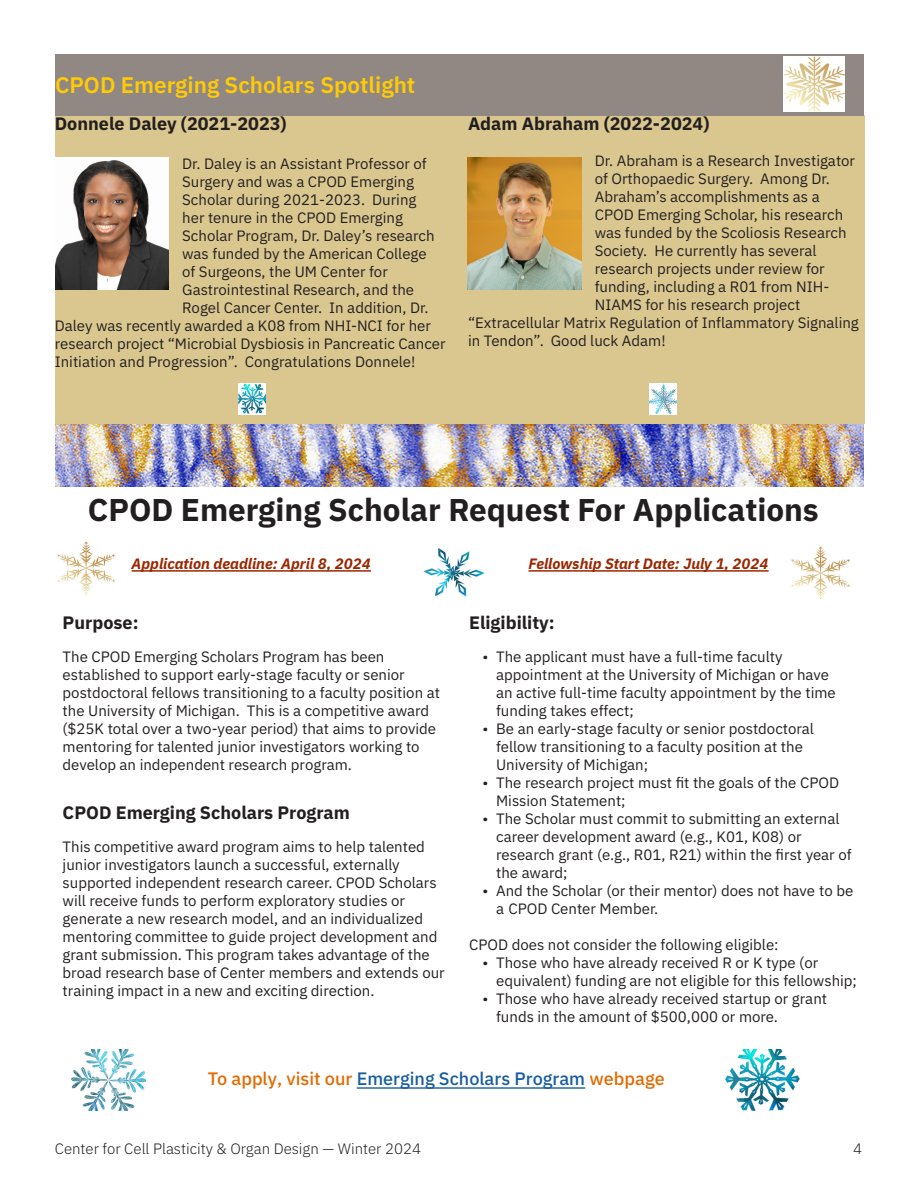
<style>
.page{position:relative;width:918px;height:1188px;background:#fff}
.page>*{position:absolute;margin:0;border:0;box-sizing:border-box;transform-origin:0 0}
.t1{font:700 31.5px "IBM Plex Sans";color:#231f20}
.t2{font:600 22.5px "IBM Plex Sans";color:#ffcb05}
.t3{font:700 18px "IBM Plex Sans";color:#231f20}
.t4{font:500 18px "IBM Plex Sans";color:#e36a00}
.t5{font:15px/18px "IBM Plex Sans";color:#231f20}
.t6{font:italic 700 15px "IBM Plex Sans";color:#9b2700}
.t7{font:300 15px "IBM Plex Sans";color:#231f20}
.s1{color:#175d9e}
</style>
<div class="page">
<img style="left:56px;top:424px;width:808px;height:62px">
<div style="left:55px;top:115px;width:810px;height:309px;background:#dac78f"></div>
<div style="left:55px;top:54px;width:809px;height:61px;background:#918883"></div>
<img style="left:55px;top:158px;width:114px;height:131px">
<img style="left:468px;top:158px;width:113px;height:131px">
<hr style="left:132px;top:570px;width:239px;height:2px;background:#9b2700">
<hr style="left:528px;top:570px;width:241px;height:2px;background:#9b2700">
<img style="left:423px;top:548px;width:62px;height:49px">
<img style="left:725px;top:1050px;width:75px;height:60px">
<img style="left:71px;top:1050px;width:75px;height:60px">
<img style="left:791px;top:546px;width:60px;height:54px">
<img style="left:56px;top:541px;width:60px;height:54px">
<img style="left:783px;top:56px;width:62px;height:56px">
<img style="left:239px;top:384px;width:27px;height:30px">
<img style="left:650px;top:384px;width:27px;height:30px">
<hr style="left:357px;top:1087px;width:228px;height:2px;background:#175d9e">
<p class="t2" style="left:55px;top:67px;width:362px">CPOD Emerging Scholars Spotlight</p>
<p class="t3" style="left:55px;top:109px;width:234px">Donnele Daley (2021-2023)</p>
<p class="t5" style="left:182px;top:153px;width:246px">Dr. Daley is an Assistant Professor of</p>
<p class="t5" style="left:182px;top:171px;width:233px">Surgery and was a CPOD Emerging</p>
<p class="t5" style="left:182px;top:189px;width:236px">Scholar during 2021-2023. During</p>
<p class="t5" style="left:182px;top:207px;width:222px">her tenure in the CPOD Emerging</p>
<p class="t5" style="left:182px;top:225px;width:254px">Scholar Program, Dr. Daley’s research</p>
<p class="t5" style="left:182px;top:243px;width:246px">was funded by the American College</p>
<p class="t5" style="left:182px;top:261px;width:207px">of Surgeons, the UM Center for</p>
<p class="t5" style="left:182px;top:279px;width:233px">Gastrointestinal Research, and the</p>
<p class="t5" style="left:182px;top:297px;width:248px">Rogel Cancer Center. In addition, Dr.</p>
<p class="t5" style="left:55px;top:315px;width:378px">Daley was recently awarded a K08 from NHI-NCI for her</p>
<p class="t5" style="left:55px;top:333px;width:392px">research project “Microbial Dysbiosis in Pancreatic Cancer</p>
<p class="t5" style="left:55px;top:351px;width:362px">Initiation and Progression”. Congratulations Donnele!</p>
<p class="t3" style="left:468px;top:109px;width:243px">Adam Abraham (2022-2024)</p>
<p class="t5" style="left:595px;top:150px;width:262px">Dr. Abraham is a Research Investigator</p>
<p class="t5" style="left:595px;top:168px;width:237px">of Orthopaedic Surgery. Among Dr.</p>
<p class="t5" style="left:595px;top:186px;width:227px">Abraham’s accomplishments as a</p>
<p class="t5" style="left:595px;top:204px;width:250px">CPOD Emerging Scholar, his research</p>
<p class="t5" style="left:595px;top:222px;width:253px">was funded by the Scoliosis Research</p>
<p class="t5" style="left:595px;top:240px;width:223px">Society. He currently has several</p>
<p class="t5" style="left:595px;top:258px;width:232px">research projects under review for</p>
<p class="t5" style="left:595px;top:276px;width:236px">funding, including a R01 from NIH-</p>
<p class="t5" style="left:595px;top:294px;width:207px">NIAMS for his research project</p>
<p class="t5" style="left:468px;top:312px;width:392px">“Extracellular Matrix Regulation of Inflammatory Signaling</p>
<p class="t5" style="left:468px;top:330px;width:199px">in Tendon”. Good luck Adam!</p>
<p class="t1" style="left:88px;top:484px;width:732px">CPOD Emerging Scholar Request For Applications</p>
<p class="t6" style="left:132px;top:552px;width:241px">Application deadline: April 8, 2024</p>
<p class="t6" style="left:528px;top:552px;width:242px">Fellowship Start Date: July 1, 2024</p>
<p class="t3" style="left:63px;top:609px;width:78px">Purpose:</p>
<p class="t5" style="left:63px;top:647px;width:379px">The CPOD Emerging Scholars Program has been established to support early-stage faculty or senior postdoctoral fellows transitioning to a faculty position at the University of Michigan. This is a competitive award ($25K total over a two-year period) that aims to provide mentoring for talented junior investigators working to develop an independent research program.</p>
<p class="t3" style="left:63px;top:798px;width:289px">CPOD Emerging Scholars Program</p>
<p class="t5" style="left:63px;top:836px;width:384px">This competitive award program aims to help talented junior investigators launch a successful, externally supported independent research career. CPOD Scholars will receive funds to perform exploratory studies or generate a new research model, and an individualized mentoring committee to guide project development and grant submission. This program takes advantage of the broad research base of Center members and extends our training impact in a new and exciting direction.</p>
<p class="t3" style="left:469px;top:609px;width:87px">Eligibility:</p>
<p class="t5" style="left:496px;top:647px;width:341px;text-indent:-14px">• The applicant must have a full-time faculty appointment at the University of Michigan or have an active full-time faculty appointment by the time funding takes effect;</p>
<p class="t5" style="left:496px;top:719px;width:319px;text-indent:-14px">• Be an early-stage faculty or senior postdoctoral fellow transitioning to a faculty position at the<br>University of Michigan;</p>
<p class="t5" style="left:496px;top:773px;width:345px;text-indent:-14px">• The research project must fit the goals of the CPOD<br>Mission Statement;</p>
<p class="t5" style="left:496px;top:809px;width:357px;text-indent:-14px">• The Scholar must commit to submitting an external career development award (e.g., K01, K08) or research grant (e.g., R01, R21) within the first year of the award;</p>
<p class="t5" style="left:496px;top:881px;width:359px;text-indent:-13px">• And the Scholar (or their mentor) does not have to be a CPOD Center Member.</p>
<p class="t5" style="left:469px;top:935px;width:311px">CPOD does not consider the following eligible:</p>
<p class="t5" style="left:496px;top:953px;width:362px;text-indent:-14px">• Those who have already received R or K type (or equivalent) funding are not eligible for this fellowship;</p>
<p class="t5" style="left:496px;top:989px;width:333px;text-indent:-14px">• Those who have already received startup or grant funds in the amount of $500,000 or more.</p>
<p class="t4" style="left:208px;top:1065px;width:458px">To apply, visit our <span class="s1">Emerging Scholars Program</span> webpage</p>
<p class="t7" style="left:55px;top:1138px;width:368px">Center for Cell Plasticity &amp; Organ Design — Winter 2024</p>
<p class="t7" style="left:853px;top:1138px;width:10px">4</p>
</div>
